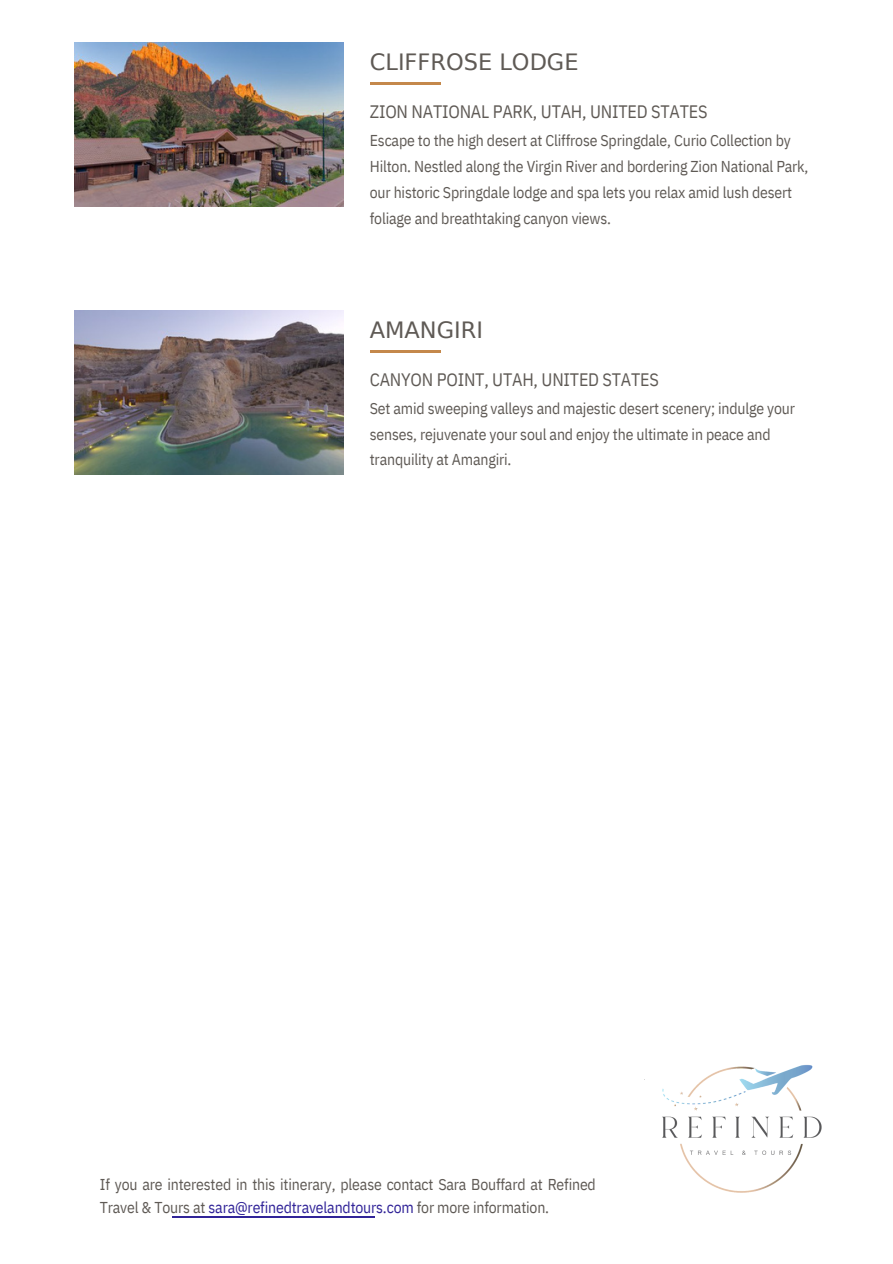
<style>
.page{position:relative;width:893px;height:1264px;background:#fff}
.page>*{position:absolute;margin:0;border:0;box-sizing:border-box;transform-origin:0 0}
.t1{font:22.5px "DejaVu Sans";color:#5f5a55}
.t2{font:18px "IBM Plex Sans Cond";letter-spacing:-.01em;color:#5f5a55}
.t3{font:15.75px/25.8px "IBM Plex Sans Cond";letter-spacing:-.01em;color:#5f5a55}
.s1{color:#312498}
</style>
<div class="page">
<img style="left:74px;top:42px;width:270px;height:165px">
<img style="left:74px;top:310px;width:270px;height:164px">
<hr style="left:172px;top:1216px;width:202px;height:2px;background:#312498">
<hr style="left:370px;top:82px;width:70px;height:3px;background:#c4884b">
<hr style="left:370px;top:350px;width:70px;height:2px;background:#c4884b">
<img style="left:644px;top:1065px;width:178px;height:128px">
<h1 class="t1" style="left:370px;top:49px;width:210px">CLIFFROSE LODGE</h1>
<p class="t2" style="left:370px;top:100px;width:339px">ZION NATIONAL PARK, UTAH, UNITED STATES</p>
<p class="t3" style="left:370px;top:127px;width:440px">Escape to the high desert at Cliffrose Springdale, Curio Collection by Hilton. Nestled along the Virgin River and bordering Zion National Park, our historic Springdale lodge and spa lets you relax amid lush desert foliage and breathtaking canyon views.</p>
<h1 class="t1" style="left:370px;top:317px;width:115px">AMANGIRI</h1>
<p class="t2" style="left:370px;top:367px;width:290px">CANYON POINT, UTAH, UNITED STATES</p>
<p class="t3" style="left:370px;top:395px;width:427px">Set amid sweeping valleys and majestic desert scenery; indulge your senses, rejuvenate your soul and enjoy the ultimate in peace and tranquility at Amangiri.</p>
<p class="t3" style="left:100px;top:1173px;width:497px;line-height:22.5px">If you are interested in this itinerary, please contact Sara Bouffard at Refined<br>Travel &amp; Tours at <span class="s1">sara@refinedtravelandtours.com</span> for more information.</p>
</div>
